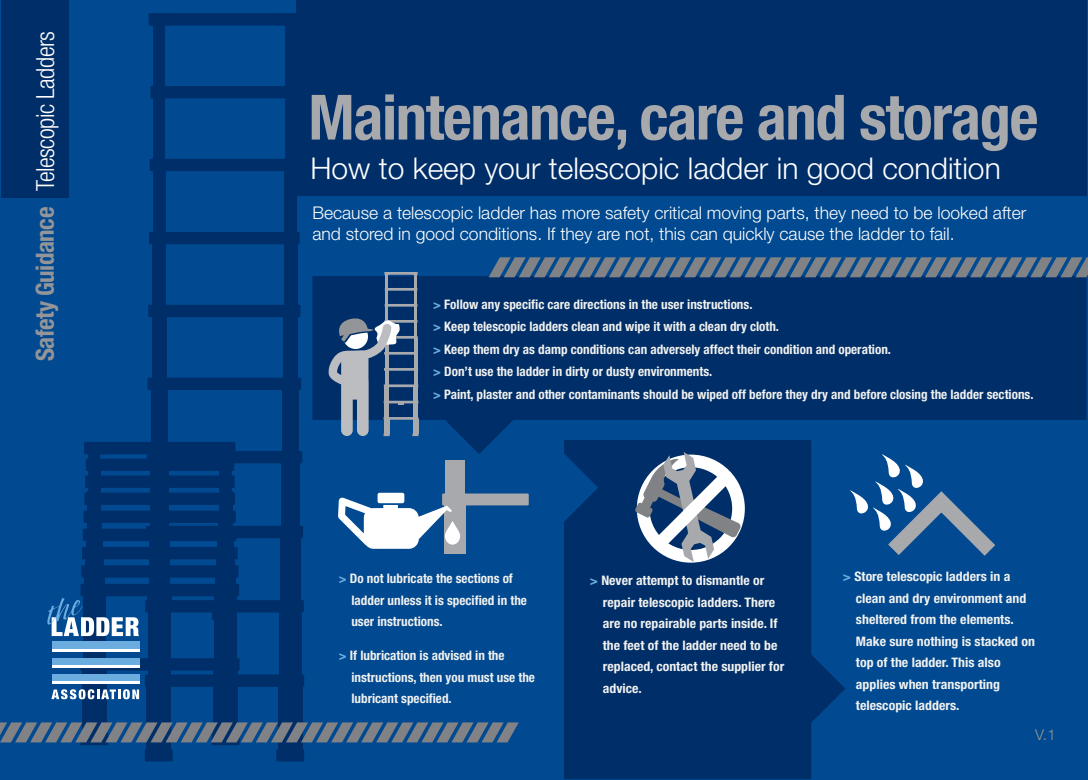
<style>
.page{position:relative;width:1088px;height:780px;background:#fff}
.page>*{position:absolute;margin:0;border:0;box-sizing:border-box;transform-origin:0 0}
.t1{font:700 condensed 62.5px "Helvetica Neue";letter-spacing:-.02em;color:#a8a9ad}
.t2{font:300 30px "Helvetica Neue";color:#fff}
.t3{font:300 condensed 25px "Helvetica Neue";letter-spacing:-.02em;color:#fff}
.t4{font:300 17.5px/21px "Helvetica Neue";color:#fff}
.t5{font:300 15px "Helvetica Neue";color:#939598}
.t6{font:700 condensed 13.12px/22.5px "Helvetica Neue";color:#f0f1f0}
.t7{font:700 condensed 13.12px/21.5px "Helvetica Neue";color:#f0f1f0;scale:1.05 1}
.s1{font-weight:700;color:#939598}
.s2{color:#6caddf}
</style>
<div class="page">
<div style="left:0;top:0;width:1088px;height:779px;background:#014990"></div>
<div style="left:278px;top:686px;width:25px;height:64px;background:#002e68"></div>
<div style="left:276px;top:749px;width:28px;height:12px;background:#002e68"></div>
<div style="left:145px;top:749px;width:28px;height:12px;background:#002e68"></div>
<div style="left:146px;top:686px;width:25px;height:64px;background:#002e68"></div>
<div style="left:148px;top:611px;width:22px;height:64px;background:#002e68"></div>
<div style="left:149px;top:537px;width:20px;height:64px;background:#002e68"></div>
<div style="left:150px;top:462px;width:18px;height:64px;background:#002e68"></div>
<div style="left:151px;top:389px;width:16px;height:64px;background:#002e68"></div>
<div style="left:152px;top:316px;width:14px;height:64px;background:#002e68"></div>
<div style="left:152px;top:243px;width:14px;height:64px;background:#002e68"></div>
<div style="left:153px;top:170px;width:12px;height:64px;background:#002e68"></div>
<div style="left:153px;top:97px;width:12px;height:64px;background:#002e68"></div>
<div style="left:145px;top:674px;width:159px;height:12px;background:#002e68"></div>
<div style="left:145px;top:600px;width:159px;height:12px;background:#002e68"></div>
<div style="left:146px;top:526px;width:157px;height:12px;background:#002e68"></div>
<div style="left:147px;top:451px;width:155px;height:12px;background:#002e68"></div>
<div style="left:147px;top:377px;width:154px;height:13px;background:#002e68"></div>
<div style="left:148px;top:305px;width:152px;height:12px;background:#002e68"></div>
<div style="left:149px;top:232px;width:151px;height:12px;background:#002e68"></div>
<div style="left:150px;top:159px;width:149px;height:12px;background:#002e68"></div>
<div style="left:150px;top:86px;width:149px;height:12px;background:#002e68"></div>
<div style="left:151px;top:13px;width:147px;height:12px;background:#002e68"></div>
<div style="left:149px;top:13px;width:24px;height:13px;background:#002e68"></div>
<div style="left:153px;top:24px;width:12px;height:76px;background:#002e68"></div>
<div style="left:279px;top:611px;width:23px;height:64px;background:#002e68"></div>
<div style="left:281px;top:537px;width:20px;height:64px;background:#002e68"></div>
<div style="left:282px;top:462px;width:18px;height:64px;background:#002e68"></div>
<div style="left:282px;top:389px;width:17px;height:64px;background:#002e68"></div>
<div style="left:283px;top:316px;width:15px;height:64px;background:#002e68"></div>
<div style="left:284px;top:243px;width:13px;height:64px;background:#002e68"></div>
<div style="left:284px;top:170px;width:13px;height:64px;background:#002e68"></div>
<div style="left:285px;top:97px;width:12px;height:64px;background:#002e68"></div>
<div style="left:285px;top:24px;width:11px;height:76px;background:#002e68"></div>
<div style="left:276px;top:13px;width:24px;height:13px;background:#002e68"></div>
<div style="left:212px;top:611px;width:25px;height:8px;background:#002e68"></div>
<div style="left:213px;top:670px;width:25px;height:64px;background:#002e68"></div>
<svg style="left:212px;top:732px;width:27px;height:13px"></svg>
<svg style="left:80px;top:732px;width:28px;height:13px"></svg>
<div style="left:82px;top:670px;width:24px;height:64px;background:#002e68"></div>
<div style="left:83px;top:595px;width:22px;height:64px;background:#002e68"></div>
<div style="left:84px;top:575px;width:20px;height:64px;background:linear-gradient(to right,#002e68,#002e68)"></div>
<div style="left:85px;top:553px;width:18px;height:64px;background:#002e68"></div>
<div style="left:86px;top:533px;width:17px;height:64px;background:#002e68"></div>
<div style="left:87px;top:512px;width:15px;height:64px;background:#002e68"></div>
<div style="left:88px;top:471px;width:13px;height:64px;background:#002e68"></div>
<div style="left:80px;top:658px;width:159px;height:12px;background:#002e68"></div>
<div style="left:81px;top:584px;width:158px;height:12px;background:#002e68"></div>
<div style="left:81px;top:565px;width:157px;height:12px;background:#002e68"></div>
<div style="left:82px;top:547px;width:156px;height:12px;background:#002e68"></div>
<div style="left:83px;top:528px;width:153px;height:13px;background:#002e68"></div>
<div style="left:84px;top:510px;width:152px;height:13px;background:#002e68"></div>
<div style="left:84px;top:492px;width:151px;height:13px;background:#002e68"></div>
<div style="left:85px;top:475px;width:150px;height:13px;background:#002e68"></div>
<div style="left:86px;top:458px;width:148px;height:13px;background:#002e68"></div>
<div style="left:86px;top:442px;width:147px;height:12px;background:#002e68"></div>
<div style="left:84px;top:442px;width:24px;height:12px;background:#002e68"></div>
<div style="left:89px;top:452px;width:11px;height:76px;background:#002e68"></div>
<div style="left:215px;top:595px;width:22px;height:64px;background:#002e68"></div>
<div style="left:216px;top:575px;width:20px;height:64px;background:#002e68"></div>
<div style="left:217px;top:553px;width:18px;height:64px;background:#002e68"></div>
<div style="left:218px;top:533px;width:16px;height:64px;background:#002e68"></div>
<div style="left:219px;top:491px;width:14px;height:64px;background:#002e68"></div>
<div style="left:220px;top:452px;width:12px;height:76px;background:#002e68"></div>
<div style="left:212px;top:442px;width:23px;height:12px;background:#002e68"></div>
<div style="left:147px;top:595px;width:25px;height:8px;background:#002e68"></div>
<div style="left:297px;top:0;width:790px;height:195px;background:#002e68"></div>
<svg style="left:564px;top:454px;width:281px;height:325px;background:#00316d"></svg>
<svg style="left:312px;top:276px;width:774px;height:178px;fill:#002e68"></svg>
<svg style="left:489px;top:257px;width:599px;height:20px"></svg>
<div style="left:413px;top:419px;width:5px;height:14px;background:#a8a9ad"></div>
<svg style="left:412px;top:433px;width:6px;height:3px"></svg>
<hr style="left:385px;top:306px;width:3px;height:14px;background:#a8a9ad">
<hr style="left:385px;top:290px;width:3px;height:14px;background:#a8a9ad">
<hr style="left:384px;top:417px;width:34px;height:3px;background:#a8a9ad">
<hr style="left:384px;top:401px;width:34px;height:2px;background:#a8a9ad">
<hr style="left:384px;top:384px;width:34px;height:3px;background:#a8a9ad">
<hr style="left:384px;top:368px;width:34px;height:3px;background:#a8a9ad">
<hr style="left:384px;top:352px;width:34px;height:2px;background:#a8a9ad">
<hr style="left:384px;top:336px;width:34px;height:2px;background:#a8a9ad">
<hr style="left:384px;top:320px;width:33px;height:2px;background:#a8a9ad">
<hr style="left:385px;top:304px;width:32px;height:2px;background:#a8a9ad">
<hr style="left:385px;top:288px;width:32px;height:3px;background:#a8a9ad">
<hr style="left:385px;top:272px;width:32px;height:3px;background:#a8a9ad">
<hr style="left:385px;top:274px;width:3px;height:17px;background:#a8a9ad">
<div style="left:413px;top:403px;width:5px;height:14px;background:#a8a9ad"></div>
<div style="left:413px;top:387px;width:5px;height:14px;background:#a8a9ad"></div>
<svg style="left:413px;top:370px;width:4px;height:14px"></svg>
<hr style="left:414px;top:354px;width:3px;height:14px;background:#a8a9ad">
<hr style="left:414px;top:338px;width:3px;height:14px;background:#a8a9ad">
<hr style="left:414px;top:322px;width:3px;height:14px;background:#a8a9ad">
<hr style="left:414px;top:306px;width:3px;height:14px;background:#a8a9ad">
<hr style="left:414px;top:290px;width:3px;height:14px;background:#a8a9ad">
<hr style="left:414px;top:274px;width:3px;height:17px;background:#a8a9ad">
<svg style="left:328px;top:315px;width:76px;height:121px;background:#5a7495"></svg>
<div style="left:445px;top:504px;width:21px;height:50px;background:#a8a9ad"></div>
<div style="left:446px;top:460px;width:19px;height:34px;background:#a8a9ad"></div>
<div style="left:442px;top:493px;width:87px;height:12px;background:#a8a9ad"></div>
<div style="left:377px;top:492px;width:27px;height:11px;background:#fff;border-radius:2px"></div>
<svg style="left:338px;top:497px;width:122px;height:51px"></svg>
<svg style="left:848px;top:452px;width:163px;height:104px"></svg>
<svg style="left:0;top:722px;width:519px;height:20px"></svg>
<svg style="left:51px;top:689px;width:88px;height:10px"></svg>
<div style="left:52px;top:641px;width:87px;height:7px;background:#6caddf"></div>
<hr style="left:52px;top:648px;width:87px;height:3px;background:#fff">
<div style="left:52px;top:658px;width:87px;height:7px;background:#6caddf"></div>
<hr style="left:52px;top:665px;width:87px;height:2px;background:#fff">
<div style="left:52px;top:674px;width:87px;height:7px;background:#6caddf"></div>
<hr style="left:52px;top:681px;width:87px;height:3px;background:#fff">
<svg style="left:47px;top:598px;width:92px;height:38px"></svg>
<div style="left:1px;top:0;width:68px;height:197px;background:#002e68"></div>
<svg style="left:635px;top:452px;width:106px;height:110px;background:#768aa4"></svg>
<h3 class="t3" style="left:36px;top:361px;width:331px;rotate:-90deg"><span class="s1">Safety Guidance</span> Telescopic Ladders</h3>
<h1 class="t1" style="left:308px;top:94px;width:732px">Maintenance, care and storage</h1>
<h2 class="t2" style="left:310px;top:157px;width:692px">How to keep your telescopic ladder in good condition</h2>
<h3 class="t4" style="left:312px;top:203px;width:715px">Because a telescopic ladder has more safety critical moving parts, they need to be looked after and stored in good conditions. If they are not, this can quickly cause the ladder to fail.</h3>
<p class="t6" style="left:433px;top:294px;width:602px"><span class="s2">&gt;</span> Follow any specific care directions in the user instructions.<br><span class="s2">&gt;</span> Keep telescopic ladders clean and wipe it with a clean dry cloth.<br><span class="s2">&gt;</span> Keep them dry as damp conditions can adversely affect their condition and operation.<br><span class="s2">&gt;</span> Don’t use the ladder in dirty or dusty environments.<br><span class="s2">&gt;</span> Paint, plaster and other contaminants should be wiped off before they dry and before closing the ladder sections.</p>
<p class="t6" style="left:351px;top:568px;width:177px;line-height:21.5px;text-indent:-12px"><span class="s2">&gt;</span> Do not lubricate the sections of ladder unless it is specified in the user instructions.</p>
<p class="t6" style="left:351px;top:645px;width:185px;line-height:21.5px;text-indent:-12px"><span class="s2">&gt;</span> If lubrication is advised in the instructions, then you must use the lubricant specified.</p>
<p class="t7" style="left:603px;top:570px;width:174px;text-indent:-13px"><span class="s2">&gt;</span> Never attempt to dismantle or repair telescopic ladders. There are no repairable parts inside. If the feet of the ladder need to be replaced, contact the supplier for advice.</p>
<p class="t7" style="left:856px;top:566px;width:172px;text-indent:-13px"><span class="s2">&gt;</span> Store telescopic ladders in a clean and dry environment and sheltered from the elements.<br>Make sure nothing is stacked on top of the ladder. This also applies when transporting telescopic ladders.</p>
<p class="t5" style="left:1035px;top:729px;width:22px">V.1</p>
</div>
